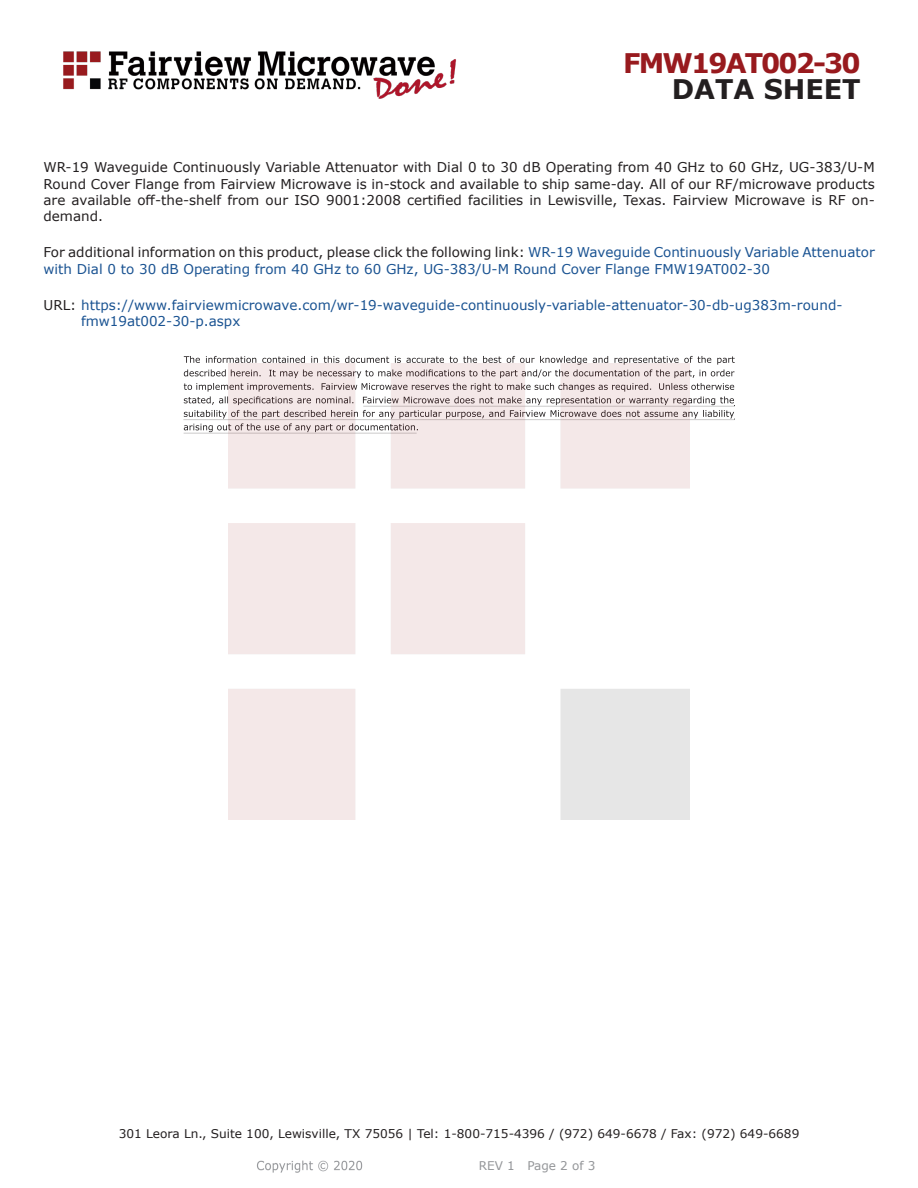
<style>
.page{position:relative;width:918px;height:1188px;background:#fff}
.page>*{position:absolute;margin:0;border:0;box-sizing:border-box;transform-origin:0 0}
.FM{font:700 27px "Verdana";letter-spacing:-.07em;color:#981a1e}
.t1{font:700 27px "Verdana";color:#231f20}
.Web_Description_Para{font:13.5px/16.2px "Verdana";color:#231f20;text-align:justify}
.Web_Description_Para-2{font:13.5px/16.2px "Verdana";color:#1a5392}
.URL_para{font:13.5px/16.2px "Verdana";color:#1a5392}
.t2{font:12px "Verdana";color:#231f20}
.REV_Info{font:12px "Verdana";color:#939598}
.s1{color:#231f20}
</style>
<div class="page">
<svg style="left:184px;top:356px;width:551px;height:76px"></svg>
<hr style="left:363px;top:406px;width:372px;height:1px;background:#231f20">
<hr style="left:183px;top:419px;width:551px;height:1px;background:#231f20">
<hr style="left:184px;top:433px;width:233px;height:1px;background:#231f20">
<img style="left:257px;top:1160px;width:106px;height:13px">
<img style="left:63px;top:51px;width:393px;height:48px">
<img style="left:228px;top:364px;width:462px;height:456px">
<p class="FM" style="left:623px;top:44px;width:239px">FMW19AT002-30</p>
<p class="t1" style="left:672px;top:70px;width:191px">DATA SHEET</p>
<p class="Web_Description_Para" style="left:44px;top:159px;width:833px">WR-19 Waveguide Continuously Variable Attenuator with Dial 0 to 30 dB Operating from 40 GHz to 60 GHz, UG-383/U-M Round Cover Flange from Fairview Microwave is in-stock and available to ship same-day. All of our RF/microwave products are available off-the-shelf from our ISO 9001:2008 certified facilities in Lewisville, Texas. Fairview Microwave is RF on&shy;demand.</p>
<p class="Web_Description_Para-2" style="left:44px;top:244px;width:833px"><span class="s1">For additional information on this product, please click the following link:</span> WR-19 Waveguide Continuously Variable Attenuator with Dial 0 to 30 dB Operating from 40 GHz to 60 GHz, UG-383/U-M Round Cover Flange FMW19AT002-30</p>
<p class="URL_para" style="left:81px;top:297px;width:763px;text-indent:-38px"><span class="s1">URL:</span> https://www.fairviewmicrowave.com/wr-19-waveguide-continuously-variable-attenuator-30-db-ug383m-round&shy;fmw19at002-30-p.aspx</p>
<p class="t2" style="left:119px;top:1125px;width:682px">301 Leora Ln., Suite 100, Lewisville, TX 75056 | Tel: 1-800-715-4396 / (972) 649-6678 / Fax: (972) 649-6689</p>
<p class="REV_Info" style="left:479px;top:1157px;width:118px">REV 1 Page 2 of 3</p>
</div>
